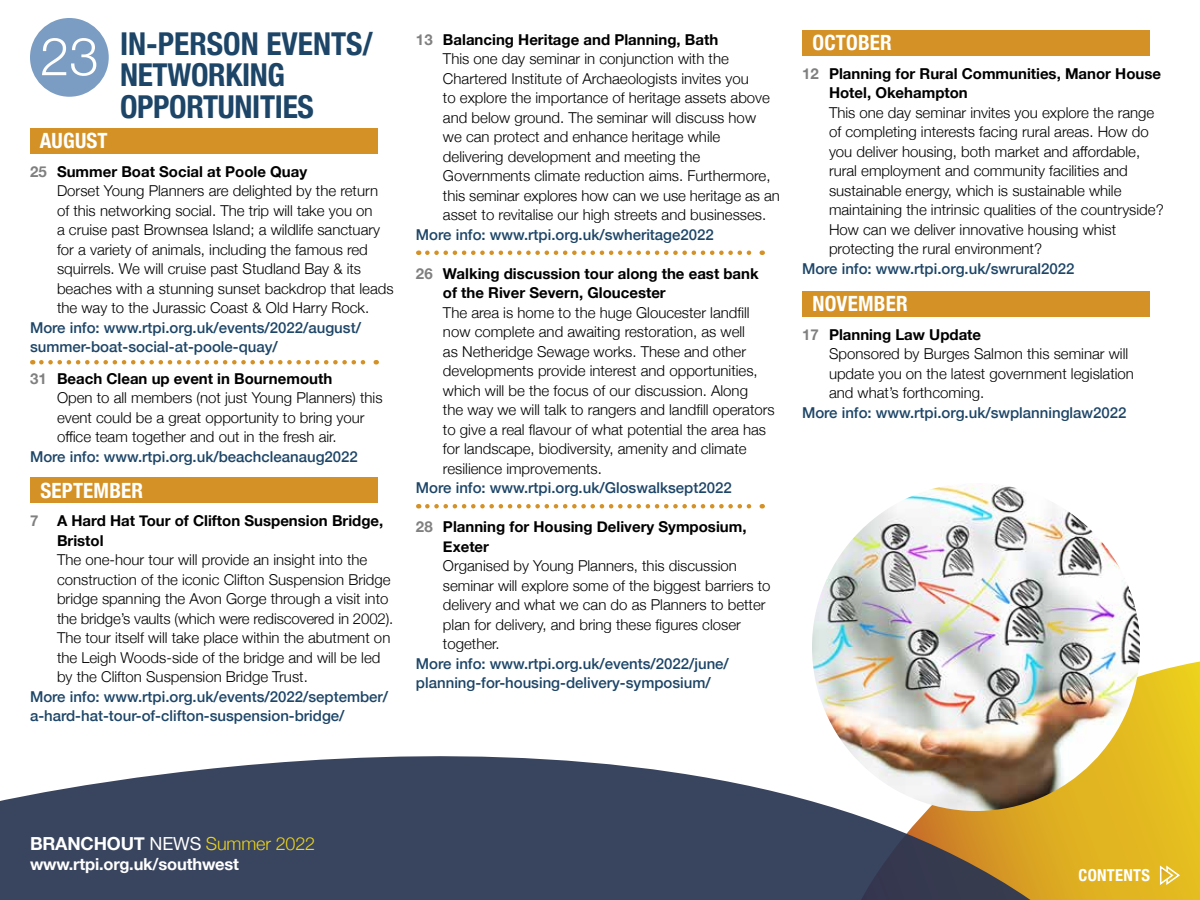
<style>
.page{position:relative;width:1200px;height:900px;background:#fff}
.page>*{position:absolute;margin:0;border:0;box-sizing:border-box;transform-origin:0 0}
.t1{font:300 52.65px "Helvetica Neue";color:#fff}
.t2{font:700 condensed 31.5px/31.5px "Helvetica Neue";letter-spacing:-.01em;color:#1d4567}
.t3{font:700 condensed 21px "Helvetica Neue";letter-spacing:.01em;color:#fff}
.t4{font:300 18px "Helvetica Neue";letter-spacing:-.01em;color:#edd51c}
.t5{font:700 16.5px "Helvetica Neue";letter-spacing:-.01em;color:#fff}
.t6{font:700 condensed 16.5px "Helvetica Neue";letter-spacing:.02em;color:#fff}
.t7{font:300 15px/19.5px "Helvetica Neue";color:#000}
.t8{font:500 15px/19.5px "Helvetica Neue";color:#1d4567}
.t9{font:700 15px/19.5px "Helvetica Neue";color:#000}
.s1{font-weight:700;color:#808080}
.s2{font-weight:700}
.s3{color:#808080}
.s4{font-weight:700;color:#fff}
.s5{font-weight:400;color:#fff}
</style>
<div class="page">
<svg style="left:1030px;top:662px;width:170px;height:238px"></svg>
<svg style="left:0;top:756px;width:1030px;height:144px;fill:#39445e"></svg>
<svg style="left:1159px;top:864px;width:22px;height:23px"></svg>
<svg style="left:427px;top:250px;width:336px;height:5px"></svg>
<svg style="left:427px;top:504px;width:336px;height:4px"></svg>
<svg style="left:41px;top:360px;width:336px;height:4px"></svg>
<div style="left:30px;top:128px;width:348px;height:25px;background:#d49125"></div>
<div style="left:30px;top:477px;width:348px;height:26px;background:#d49125"></div>
<div style="left:802px;top:30px;width:348px;height:26px;background:#d49125"></div>
<div style="left:802px;top:291px;width:348px;height:25px;background:#d49125"></div>
<img style="left:812px;top:483px;width:328px;height:328px;border-radius:164px">
<div style="left:30px;top:18px;width:79px;height:79px;background:#7b9dc3;border-radius:50%"></div>
<h1 class="t1" style="left:40px;top:14px;width:60px">23</h1>
<h2 class="t2" style="left:120px;top:25px;width:255px">IN-PERSON EVENTS/<br>NETWORKING<br>OPPORTUNITIES</h2>
<h3 class="t3" style="left:40px;top:123px;width:69px">AUGUST</h3>
<p class="t7" style="left:57px;top:160px;width:338px;text-indent:-27px"><span class="s1">25</span> <span class="s2">Summer Boat Social at Poole Quay<br></span>Dorset Young Planners are delighted by the return of this networking social. The trip will take you on<br>a cruise past Brownsea Island; a wildlife sanctuary for a variety of animals, including the famous red squirrels. We will cruise past Studland Bay &amp; its beaches with a stunning sunset backdrop that leads the way to the Jurassic Coast &amp; Old Harry Rock.</p>
<p class="t8" style="left:30px;top:316px;width:332px">More info: www.rtpi.org.uk/events/2022/august/ summer-boat-social-at-poole-quay/</p>
<p class="t7" style="left:57px;top:367px;width:327px;text-indent:-27px"><span class="s1">31</span> <span class="s2">Beach Clean up event in Bournemouth<br></span>Open to all members (not just Young Planners) this event could be a great opportunity to bring your office team together and out in the fresh air.</p>
<p class="t8" style="left:30px;top:445px;width:329px">More info: www.rtpi.org.uk/beachcleanaug2022</p>
<h3 class="t3" style="left:40px;top:473px;width:104px">SEPTEMBER</h3>
<p class="t9" style="left:57px;top:511px;width:328px;text-indent:-27px"><span class="s3">7</span> A Hard Hat Tour of Clifton Suspension Bridge,<br>Bristol</p>
<p class="t7" style="left:57px;top:549px;width:338px">The one-hour tour will provide an insight into the construction of the iconic Clifton Suspension Bridge bridge spanning the Avon Gorge through a visit into the bridge’s vaults (which were rediscovered in 2002).<br>The tour itself will take place within the abutment on the Leigh Woods-side of the bridge and will be led by the Clifton Suspension Bridge Trust.</p>
<p class="t8" style="left:30px;top:685px;width:360px">More info: www.rtpi.org.uk/events/2022/september/ a-hard-hat-tour-of-clifton-suspension-bridge/</p>
<p class="t7" style="left:443px;top:28px;width:338px;text-indent:-27px"><span class="s1">13</span> <span class="s2">Balancing Heritage and Planning, Bath<br></span>This one day seminar in conjunction with the Chartered Institute of Archaeologists invites you<br>to explore the importance of heritage assets above and below ground. The seminar will discuss how<br>we can protect and enhance heritage while delivering development and meeting the Governments climate reduction aims. Furthermore, this seminar explores how can we use heritage as an asset to revitalise our high streets and businesses.</p>
<p class="t8" style="left:416px;top:223px;width:299px">More info: www.rtpi.org.uk/swheritage2022</p>
<p class="t9" style="left:443px;top:264px;width:317px;text-indent:-27px"><span class="s3">26</span> Walking discussion tour along the east bank of the River Severn, Gloucester</p>
<p class="t7" style="left:443px;top:301px;width:333px">The area is home to the huge Gloucester landfill now complete and awaiting restoration, as well<br>as Netheridge Sewage works. These and other developments provide interest and opportunities, which will be the focus of our discussion. Along<br>the way we will talk to rangers and landfill operators to give a real flavour of what potential the area has for landscape, biodiversity, amenity and climate resilience improvements.</p>
<p class="t8" style="left:416px;top:477px;width:317px">More info: www.rtpi.org.uk/Gloswalksept2022</p>
<p class="t9" style="left:443px;top:517px;width:305px;text-indent:-27px"><span class="s3">28</span> Planning for Housing Delivery Symposium,<br>Exeter</p>
<p class="t7" style="left:443px;top:555px;width:329px">Organised by Young Planners, this discussion seminar will explore some of the biggest barriers to delivery and what we can do as Planners to better plan for delivery, and bring these figures closer together.</p>
<p class="t8" style="left:416px;top:652px;width:314px">More info: www.rtpi.org.uk/events/2022/june/ planning-for-housing-delivery-symposium/</p>
<h3 class="t3" style="left:813px;top:25px;width:81px">OCTOBER</h3>
<p class="t9" style="left:829px;top:64px;width:334px;text-indent:-27px"><span class="s3">12</span> Planning for Rural Communities, Manor House<br>Hotel, Okehampton</p>
<p class="t7" style="left:829px;top:101px;width:336px">This one day seminar invites you explore the range of completing interests facing rural areas. How do you deliver housing, both market and affordable, rural employment and community facilities and sustainable energy, which is sustainable while maintaining the intrinsic qualities of the countryside?<br>How can we deliver innovative housing whist protecting the rural environment?</p>
<p class="t8" style="left:802px;top:257px;width:274px">More info: www.rtpi.org.uk/swrural2022</p>
<h3 class="t3" style="left:813px;top:286px;width:97px">NOVEMBER</h3>
<p class="t7" style="left:829px;top:323px;width:307px;text-indent:-27px"><span class="s1">17</span> <span class="s2">Planning Law Update<br></span>Sponsored by Burges Salmon this seminar will update you on the latest government legislation and what’s forthcoming.</p>
<p class="t8" style="left:802px;top:401px;width:326px">More info: www.rtpi.org.uk/swplanninglaw2022</p>
<p class="t4" style="left:30px;top:829px;width:287px"><span class="s4">BRANCHOUT</span> <span class="s5">NEWS</span> Summer 2022</p>
<p class="t5" style="left:30px;top:851px;width:211px">www.rtpi.org.uk/southwest</p>
<p class="t6" style="left:1078px;top:862px;width:73px">CONTENTS</p>
</div>
